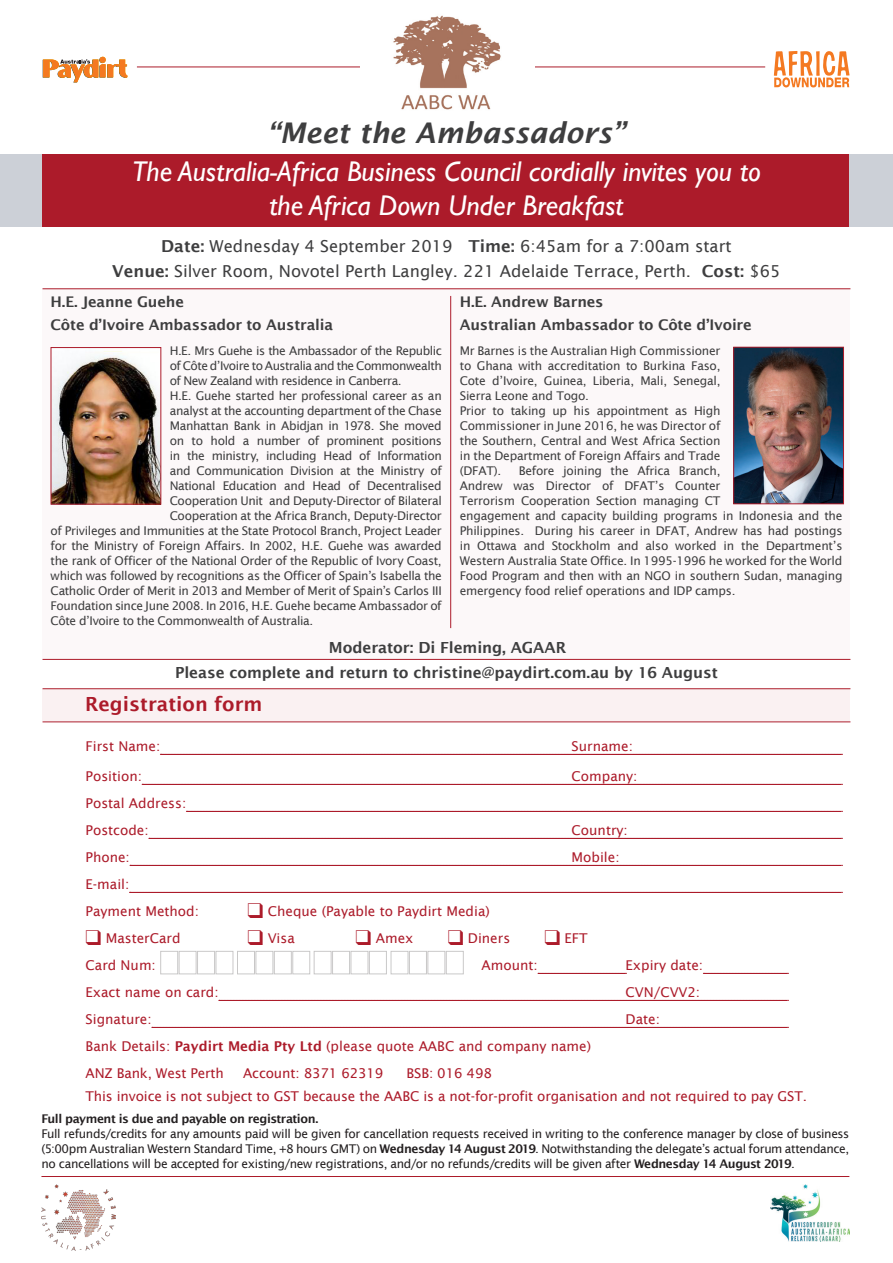
<style>
.page{position:relative;width:893px;height:1263px;background:#fff}
.page>*{position:absolute;margin:0;border:0;box-sizing:border-box;transform-origin:0 0}
.AABC_header{font:italic 28.5px/34.2px "Gill Sans";color:#fff;text-align:center}
.AABC_form_text{font:italic 600 28.5px "Lucida Sans";color:#3e3e3f}
.AABC_subheader{font:600 19.5px "Lucida Sans";color:#ac1b2a}
.AABC_basic{font:16.5px "Lucida Sans";color:#3e3e3f}
.AABC_basic-2{font:600 15.3px "Lucida Sans";letter-spacing:-.005em;color:#3e3e3f}
.AABC_form_text-2{font:600 14.7px/22.5px "Lucida Sans";letter-spacing:-.01em;color:#3e3e3f}
.AABC_form_text-3{font:13.5px "Lucida Sans";color:#ac1b2a}
.AABC_form_conditions{font:13.5px "Lucida Sans";color:#ac1b2a}
.AABC_basic-3{font:12px/15px "Lucida Sans";letter-spacing:-.025em;color:#3e3e3f;text-align:justify}
.AABC_form_text-4{font:12px/15px "Lucida Sans";letter-spacing:-.03em;color:#231f20;text-align:justify}
.AABC_form_text-5{font:600 12px "Lucida Sans";letter-spacing:-.035em;color:#231f20}
.s1{font-weight:600}
</style>
<div class="page">
<div style="left:43px;top:288px;width:807px;height:371px;background:#fcf8f9"></div>
<div style="left:0;top:154px;width:893px;height:73px;background:#ccd0d7"></div>
<div style="left:43px;top:154px;width:806px;height:73px;background:#ac1b2a"></div>
<svg style="left:160px;top:754px;width:682px;height:1px"></svg>
<svg style="left:142px;top:784px;width:700px;height:1px"></svg>
<svg style="left:186px;top:811px;width:656px;height:1px"></svg>
<svg style="left:149px;top:838px;width:693px;height:1px"></svg>
<svg style="left:130px;top:865px;width:712px;height:1px"></svg>
<svg style="left:129px;top:892px;width:713px;height:1px"></svg>
<svg style="left:538px;top:973px;width:88px;height:1px"></svg>
<svg style="left:703px;top:973px;width:85px;height:1px"></svg>
<svg style="left:219px;top:1000px;width:569px;height:1px"></svg>
<svg style="left:152px;top:1027px;width:636px;height:1px"></svg>
<div style="left:43px;top:690px;width:807px;height:31px;background:#faf1f2"></div>
<hr style="left:43px;top:688px;width:807px;height:1px;background:#ac1b2a">
<hr style="left:43px;top:722px;width:807px;height:1px;background:#ac1b2a">
<hr style="left:41px;top:1176px;width:808px;height:1px;background:#ac1b2a">
<svg style="left:774px;top:51px;width:75px;height:36px"></svg>
<svg style="left:43px;top:57px;width:85px;height:25px"></svg>
<hr style="left:43px;top:288px;width:807px;height:1px;background:#ac1b2a">
<hr style="left:43px;top:659px;width:807px;height:1px;background:#ac1b2a">
<hr style="left:137px;top:67px;width:628px;height:1px;background:#ac1b2a">
<div style="left:360px;top:59px;width:175px;height:14px;background:#fff"></div>
<hr style="left:450px;top:296px;width:1px;height:332px;background:#ac1b2a">
<img style="left:735px;top:349px;width:107px;height:153px">
<div style="left:733px;top:347px;width:111px;height:157px;border:1px solid #ac1b2a"></div>
<img style="left:393px;top:15px;width:108px;height:95px">
<img style="left:42px;top:1184px;width:73px;height:66px">
<img style="left:771px;top:1185px;width:78px;height:57px">
<img style="left:53px;top:351px;width:106px;height:151px">
<div style="left:51px;top:347px;width:110px;height:157px;border:1px solid #ac1b2a"></div>
<p class="AABC_form_text" style="left:267px;top:117px;width:359px">“Meet the Ambassadors”</p>
<p class="AABC_header" style="left:132px;top:154px;width:630px">The Australia-Africa Business Council cordially invites you to the Africa Down Under Breakfast</p>
<p class="AABC_basic" style="left:161px;top:237px;width:572px"><span class="s1">Date:</span> Wednesday 4 September 2019 <span class="s1">Time:</span> 6:45am for a 7:00am start</p>
<p class="AABC_basic" style="left:112px;top:262px;width:670px"><span class="s1">Venue:</span> Silver Room, Novotel Perth Langley. 221 Adelaide Terrace, Perth. <span class="s1">Cost:</span> $65</p>
<p class="AABC_form_text-2" style="left:51px;top:291px;width:284px">H.E. Jeanne Guehe<br>Côte d’Ivoire Ambassador to Australia</p>
<p class="AABC_basic-3" style="left:170px;top:343px;width:274px">H.E. Mrs Guehe is the Ambassador of the Republic of Côte d’Ivoire to Australia and the Commonwealth of New Zealand with residence in Canberra.</p>
<p class="AABC_basic-3" style="left:170px;top:388px;width:274px">H.E. Guehe started her professional career as an</p>
<p class="AABC_basic-3" style="left:170px;top:403px;width:274px">analyst at the accounting department of the Chase</p>
<p class="AABC_basic-3" style="left:170px;top:418px;width:274px">Manhattan Bank in Abidjan in 1978. She moved</p>
<p class="AABC_basic-3" style="left:170px;top:433px;width:274px">on to hold a number of prominent positions</p>
<p class="AABC_basic-3" style="left:170px;top:448px;width:274px">in the ministry, including Head of Information</p>
<p class="AABC_basic-3" style="left:170px;top:463px;width:274px">and Communication Division at the Ministry of</p>
<p class="AABC_basic-3" style="left:170px;top:478px;width:274px">National Education and Head of Decentralised</p>
<p class="AABC_basic-3" style="left:170px;top:493px;width:274px">Cooperation Unit and Deputy-Director of Bilateral</p>
<p class="AABC_basic-3" style="left:170px;top:508px;width:274px">Cooperation at the Africa Branch, Deputy-Director</p>
<p class="AABC_basic-3" style="left:51px;top:523px;width:393px">of Privileges and Immunities at the State Protocol Branch, Project Leader</p>
<p class="AABC_basic-3" style="left:51px;top:538px;width:393px">for the Ministry of Foreign Affairs. In 2002, H.E. Guehe was awarded</p>
<p class="AABC_basic-3" style="left:51px;top:553px;width:393px">the rank of Officer of the National Order of the Republic of Ivory Coast,</p>
<p class="AABC_basic-3" style="left:51px;top:568px;width:393px">which was followed by recognitions as the Officer of Spain’s Isabella the</p>
<p class="AABC_basic-3" style="left:51px;top:583px;width:393px">Catholic Order of Merit in 2013 and Member of Merit of Spain’s Carlos III</p>
<p class="AABC_basic-3" style="left:51px;top:598px;width:393px">Foundation since June 2008. In 2016, H.E. Guehe became Ambassador of</p>
<p class="AABC_basic-3" style="left:51px;top:613px;width:264px">Côte d’Ivoire to the Commonwealth of Australia.</p>
<p class="AABC_form_text-2" style="left:460px;top:291px;width:293px">H.E. Andrew Barnes<br>Australian Ambassador to Côte d’Ivoire</p>
<p class="AABC_basic-3" style="left:460px;top:343px;width:262px">Mr Barnes is the Australian High Commissioner to Ghana with accreditation to Burkina Faso, Cote d’Ivoire, Guinea, Liberia, Mali, Senegal, Sierra Leone and Togo.</p>
<p class="AABC_basic-3" style="left:460px;top:403px;width:262px">Prior to taking up his appointment as High Commissioner in June 2016, he was Director of the Southern, Central and West Africa Section in the Department of Foreign Affairs and Trade (DFAT).</p>
<p class="AABC_basic-3" style="left:460px;top:463px;width:384px;text-align:left;text-indent:59px">Before joining the Africa Branch,<br>Andrew was Director of DFAT’s Counter<br>Terrorism Cooperation Section managing CT<br>engagement and capacity building programs in Indonesia and the Philippines. During his career in DFAT, Andrew has had postings in Ottawa and Stockholm and also worked in the Department’s Western Australia State Office. In 1995-1996 he worked for the World Food Program and then with an NGO in southern Sudan, managing emergency food relief operations and IDP camps.</p>
<p class="AABC_basic-2" style="left:329px;top:639px;width:239px">Moderator: Di Fleming, AGAAR</p>
<p class="AABC_basic-2" style="left:175px;top:664px;width:544px">Please complete and return to christine@paydirt.com.au by 16 August</p>
<p class="AABC_subheader" style="left:85px;top:693px;width:179px">Registration form</p>
<p class="AABC_form_text-3" style="left:86px;top:739px;width:76px">First Name:</p>
<p class="AABC_form_text-3" style="left:572px;top:739px;width:63px">Surname:</p>
<p class="AABC_form_text-3" style="left:86px;top:769px;width:58px">Position:</p>
<p class="AABC_form_text-3" style="left:572px;top:769px;width:67px">Company:</p>
<p class="AABC_form_text-3" style="left:86px;top:796px;width:102px">Postal Address:</p>
<p class="AABC_form_text-3" style="left:86px;top:823px;width:65px">Postcode:</p>
<p class="AABC_form_text-3" style="left:572px;top:823px;width:58px">Country:</p>
<p class="AABC_form_text-3" style="left:86px;top:850px;width:46px">Phone:</p>
<p class="AABC_form_text-3" style="left:572px;top:850px;width:49px">Mobile:</p>
<p class="AABC_form_text-3" style="left:86px;top:877px;width:45px">E-mail:</p>
<p class="AABC_form_text-3" style="left:86px;top:904px;width:115px">Payment Method:</p>
<p class="AABC_form_text-3" style="left:248px;top:904px;width:244px">❑ Cheque (Payable to Paydirt Media)</p>
<p class="AABC_form_text-3" style="left:86px;top:931px;width:97px">❑ MasterCard</p>
<p class="AABC_form_text-3" style="left:248px;top:931px;width:49px">❑ Visa</p>
<p class="AABC_form_text-3" style="left:356px;top:931px;width:59px">❑ Amex</p>
<p class="AABC_form_text-3" style="left:448px;top:931px;width:64px">❑ Diners</p>
<p class="AABC_form_text-3" style="left:544px;top:931px;width:45px">❑ EFT</p>
<p class="AABC_form_conditions" style="left:86px;top:958px;width:72px">Card Num:</p>
<p class="AABC_form_conditions" style="left:482px;top:958px;width:58px">Amount:</p>
<p class="AABC_form_conditions" style="left:626px;top:958px;width:79px">Expiry date:</p>
<p class="AABC_form_text-3" style="left:86px;top:985px;width:135px">Exact name on card:</p>
<p class="AABC_form_text-3" style="left:626px;top:985px;width:76px">CVN/CVV2:</p>
<p class="AABC_form_text-3" style="left:86px;top:1012px;width:68px">Signature:</p>
<p class="AABC_form_text-3" style="left:626px;top:1012px;width:36px">Date:</p>
<p class="AABC_form_text-3" style="left:86px;top:1039px;width:507px">Bank Details: <span class="s1">Paydirt Media Pty Ltd</span> (please quote AABC and company name)</p>
<p class="AABC_form_text-3" style="left:86px;top:1066px;width:140px">ANZ Bank, West Perth</p>
<p class="AABC_form_text-3" style="left:243px;top:1066px;width:142px">Account: 8371 62319</p>
<p class="AABC_form_text-3" style="left:407px;top:1066px;width:87px">BSB: 016 498</p>
<p class="AABC_form_text-3" style="left:86px;top:1088px;width:723px">This invoice is not subject to GST because the AABC is a not-for-profit organisation and not required to pay GST.</p>
<p class="AABC_form_text-5" style="left:41px;top:1111px;width:278px">Full payment is due and payable on registration.</p>
<p class="AABC_form_text-4" style="left:41px;top:1126px;width:809px">Full refunds/credits for any amounts paid will be given for cancellation requests received in writing to the conference manager by close of business (5:00pm Australian Western Standard Time, +8 hours GMT) on <span class="s1">Wednesday 14 August 2019</span>. Notwithstanding the delegate’s actual forum attendance, no cancellations will be accepted for existing/new registrations, and/or no refunds/credits will be given after <span class="s1">Wednesday 14 August 2019</span>.</p>
</div>
